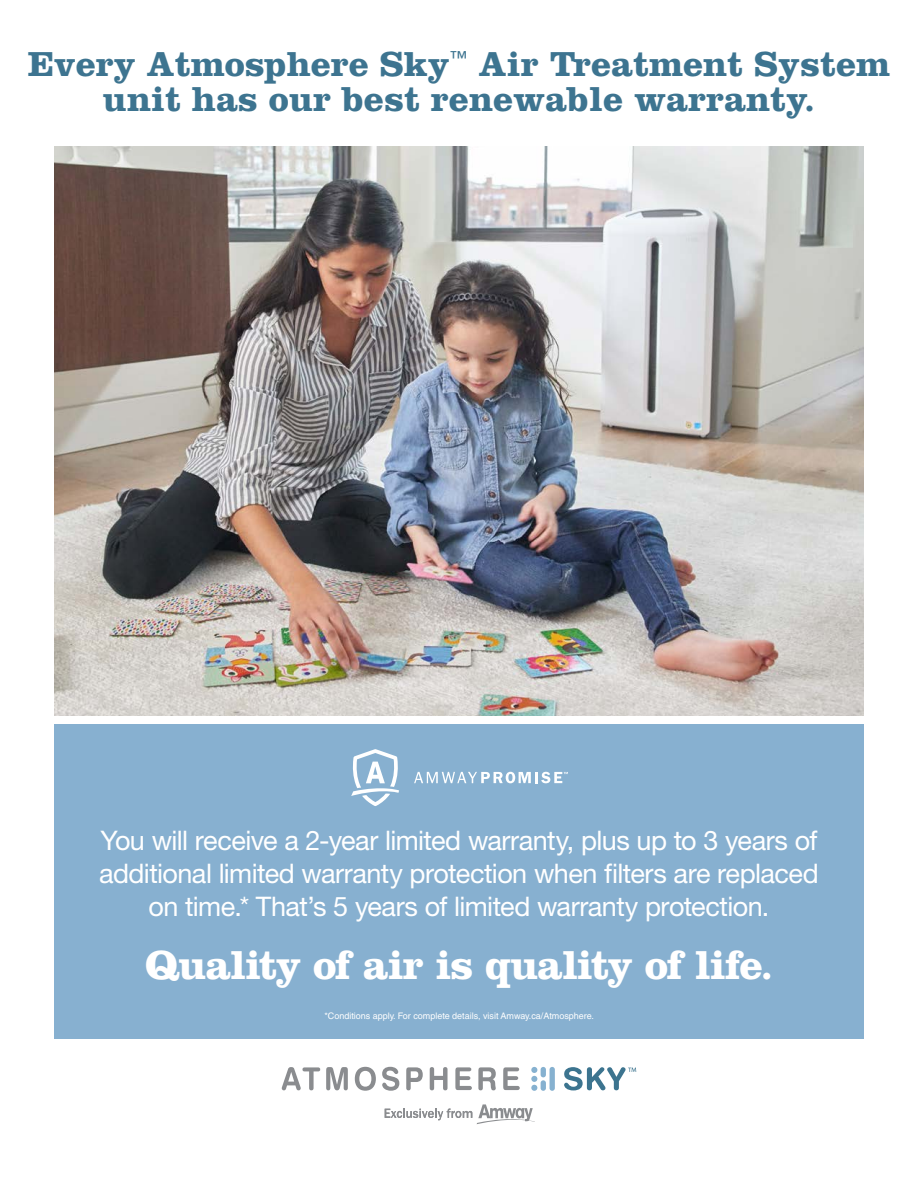
<style>
.page{position:relative;width:918px;height:1188px;background:#fff}
.page>*{position:absolute;margin:0;border:0;box-sizing:border-box;transform-origin:0 0}
.t1{font:700 42px "Clarendon LT Std";letter-spacing:-.03em;color:#fff}
.t2{font:700 36px/34.5px "Clarendon LT Std";color:#3d7490;text-align:center}
.h4_text{font:27px/33px "Helvetica Neue LT Std";letter-spacing:-.02em;color:#fff;text-align:center}
.t3{font:9px "Helvetica LT Std";color:#fff}
</style>
<div class="page">
<img style="left:54px;top:146px;width:810px;height:570px">
<div style="left:54px;top:725px;width:810px;height:314px;background:#87b0d0"></div>
<svg style="left:282px;top:1067px;width:38px;height:23px"></svg>
<svg style="left:326px;top:1067px;width:22px;height:23px"></svg>
<svg style="left:355px;top:1067px;width:21px;height:24px"></svg>
<svg style="left:382px;top:1067px;width:17px;height:24px"></svg>
<svg style="left:406px;top:1067px;width:17px;height:23px"></svg>
<svg style="left:430px;top:1067px;width:18px;height:23px"></svg>
<svg style="left:455px;top:1067px;width:17px;height:23px"></svg>
<svg style="left:478px;top:1067px;width:18px;height:23px"></svg>
<svg style="left:503px;top:1067px;width:17px;height:23px"></svg>
<svg style="left:531px;top:1067px;width:6px;height:24px"></svg>
<div style="left:541px;top:1067px;width:5px;height:10px;background:#86b1d0;border-radius:3px"></div>
<div style="left:541px;top:1080px;width:5px;height:11px;background:#86b1d0;border-radius:3px"></div>
<div style="left:550px;top:1067px;width:5px;height:24px;background:#86b1d0;border-radius:3px"></div>
<svg style="left:564px;top:1067px;width:72px;height:23px"></svg>
<svg style="left:385px;top:1104px;width:150px;height:20px"></svg>
<svg style="left:351px;top:749px;width:48px;height:57px"></svg>
<svg style="left:414px;top:772px;width:154px;height:11px"></svg>
<p class="t2" style="left:28px;top:47px;width:864px">Every Atmosphere Sky<sup>™</sup> Air Treatment System unit has our best renewable warranty.</p>
<p class="h4_text" style="left:99px;top:824px;width:721px">You will receive a 2-year limited warranty, plus up to 3 years of additional limited warranty protection when filters are replaced on time.* That’s 5 years of limited warranty protection.</p>
<p class="t1" style="left:145px;top:940px;width:630px">Quality of air is quality of life.</p>
<p class="t3" style="left:324px;top:1010px;width:271px">*Conditions apply. For complete details, visit Amway.ca/Atmosphere.</p>
</div>
